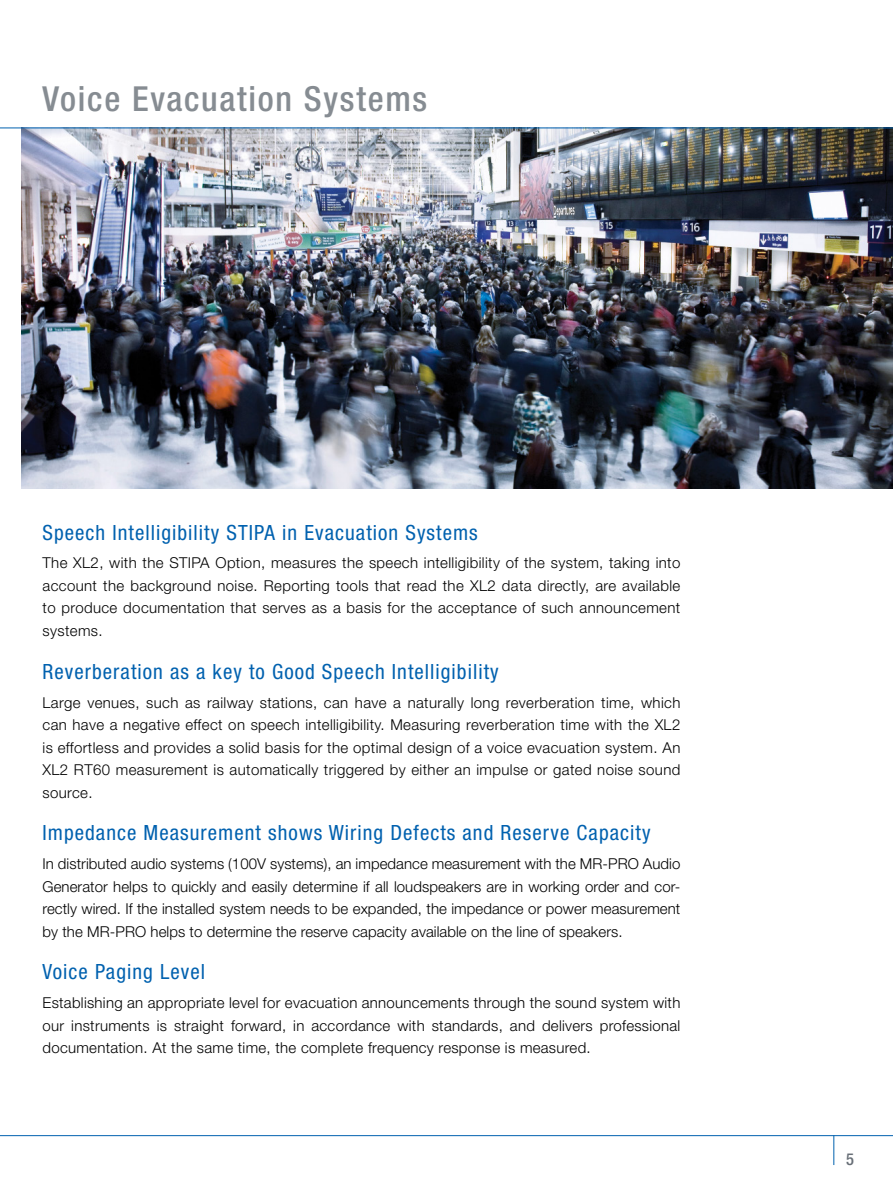
<style>
.page{position:relative;width:893px;height:1188px;background:#fff}
.page>*{position:absolute;margin:0;border:0;box-sizing:border-box;transform-origin:0 0}
.Pro_Headline_1{font:500 condensed 34.5px "Helvetica Neue";letter-spacing:.05em;color:#868c92}
.Pro_Headline_2{font:condensed 21px "Helvetica Neue";letter-spacing:.05em;color:#0061af}
.t1{font:500 condensed 16.5px "Helvetica Neue";color:#686f77}
.Pro_Text_2{font:300 15px/22.5px "Helvetica Neue";letter-spacing:.02em;color:#000;text-align:justify}
</style>
<div class="page">
<img style="left:21px;top:129px;width:872px;height:360px">
<hr style="left:0;top:1135px;width:893px;height:1px;background:#0061af">
<hr style="left:0;top:128px;width:893px;height:1px;background:#0061af">
<hr style="left:833px;top:1135px;width:1px;height:30px;background:#0061af">
<p class="Pro_Headline_1" style="left:43px;top:78px;width:386px">Voice Evacuation Systems</p>
<p class="Pro_Headline_2" style="left:43px;top:520px;width:437px">Speech Intelligibility STIPA in Evacuation Systems</p>
<p class="Pro_Text_2" style="left:43px;top:552px;width:639px">The XL2, with the STIPA Option, measures the speech intelligibility of the system, taking into account the background noise. Reporting tools that read the XL2 data directly, are available to produce documentation that serves as a basis for the acceptance of such announcement systems.</p>
<p class="Pro_Headline_2" style="left:43px;top:659px;width:458px">Reverberation as a key to Good Speech Intelligibility</p>
<p class="Pro_Text_2" style="left:43px;top:691px;width:639px">Large venues, such as railway stations, can have a naturally long reverberation time, which can have a negative effect on speech intelligibility. Measuring reverberation time with the XL2 is effortless and provides a solid basis for the optimal design of a voice evacuation system. An XL2 RT60 measurement is automatically triggered by either an impulse or gated noise sound source.</p>
<p class="Pro_Headline_2" style="left:43px;top:821px;width:610px">Impedance Measurement shows Wiring Defects and Reserve Capacity</p>
<p class="Pro_Text_2" style="left:43px;top:852px;width:639px">In distributed audio systems (100V systems), an impedance measurement with the MR-PRO Audio Generator helps to quickly and easily determine if all loudspeakers are in working order and cor&shy;rectly wired. If the installed system needs to be expanded, the impedance or power measurement by the MR-PRO helps to determine the reserve capacity available on the line of speakers.</p>
<p class="Pro_Headline_2" style="left:43px;top:960px;width:164px">Voice Paging Level</p>
<p class="Pro_Text_2" style="left:43px;top:991px;width:639px">Establishing an appropriate level for evacuation announcements through the sound system with our instruments is straight forward, in accordance with standards, and delivers professional documentation. At the same time, the complete frequency response is measured.</p>
<p class="t1" style="left:846px;top:1149px;width:9px">5</p>
</div>
